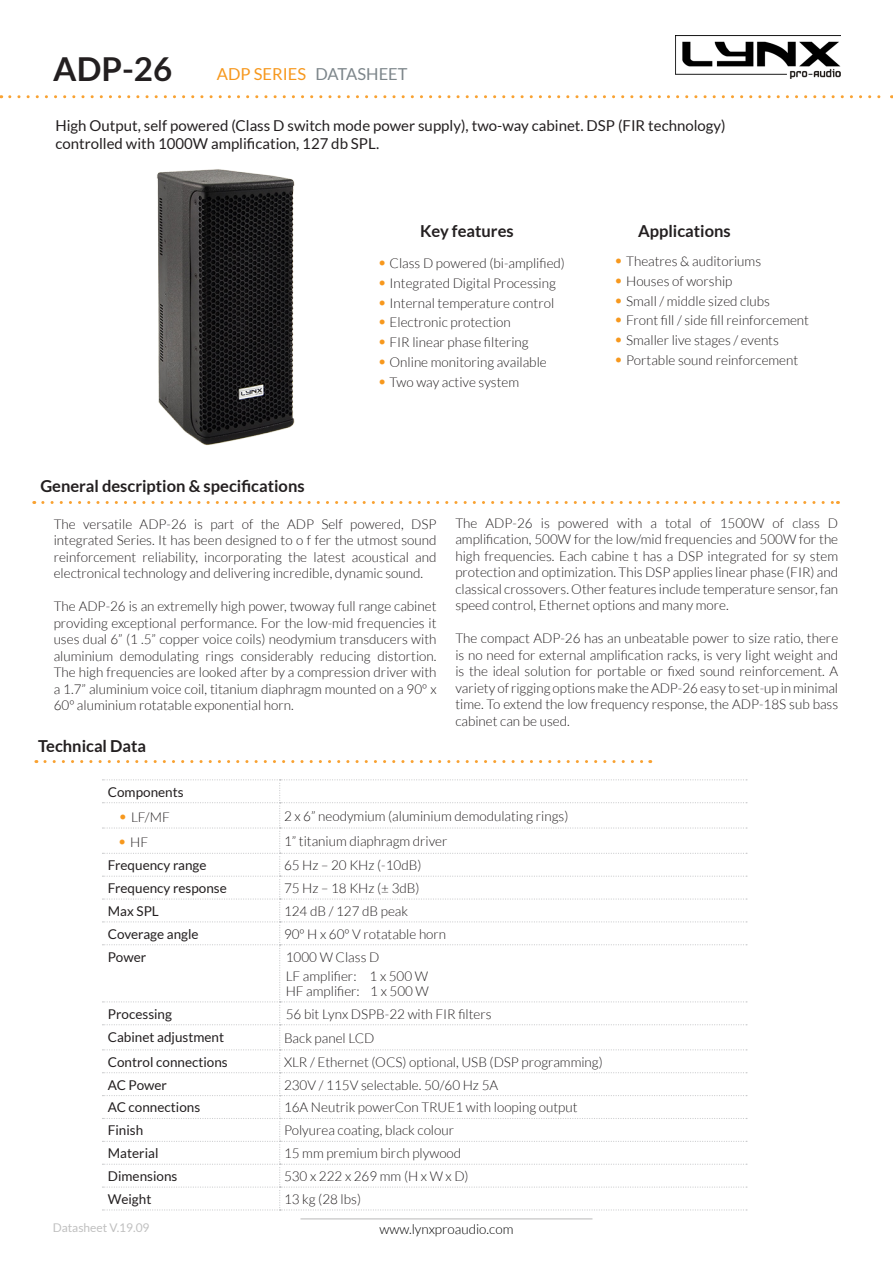
<style>
.page{position:relative;width:893px;height:1263px;background:#fff}
.page>*{position:absolute;margin:0;border:0;box-sizing:border-box;transform-origin:0 0}
.t1{font:700 33px "Lato";color:#231f20}
.t2{font:700 16.5px "Lato";color:#231f20}
.t3{font:16.5px "Lato";color:#f7981d}
.t4{font:15px/18px "Lato";color:#231f20}
.Estilo_de_párrafo_4{font:300 13.5px/16.5px "Lato";color:#231f20;text-align:justify}
.t5{font:13.5px "Lato";color:#231f20}
.t6{font:300 13.5px "Lato";color:#000}
.t7{font:12px "Lato";color:#c0c0c0}
.s1{color:#7d868b}
.s2{font-size:16.5px;color:#f7981d}
</style>
<div class="page">
<img style="left:675px;top:35px;width:165px;height:44px">
<hr style="left:300px;top:1218px;width:292px;height:1px;background:#c0c0c0">
<img style="left:157px;top:169px;width:138px;height:276px">
<svg style="left:43px;top:501px;width:795px;height:3px"></svg>
<svg style="left:10px;top:95px;width:882px;height:3px"></svg>
<svg style="left:45px;top:760px;width:606px;height:3px"></svg>
<svg style="left:102px;top:779px;width:645px;height:431px"></svg>
<p class="t1" style="left:53px;top:50px;width:120px">ADP-26</p>
<p class="t3" style="left:217px;top:65px;width:192px">ADP SERIES <span class="s1">DATASHEET</span></p>
<p class="t4" style="left:55px;top:116px;width:672px">High Output, self powered (Class D switch mode power supply), two-way cabinet. DSP (FIR technology) controlled with 1000W amplification, 127 db SPL.</p>
<p class="t2" style="left:420px;top:222px;width:95px">Key features</p>
<p class="Estilo_de_párrafo_4" style="left:377px;top:255px;width:189px"><span class="s2">•</span> Class D powered (bi-amplified)</p>
<p class="Estilo_de_párrafo_4" style="left:377px;top:275px;width:180px"><span class="s2">•</span> Integrated Digital Processing</p>
<p class="Estilo_de_párrafo_4" style="left:377px;top:294px;width:178px"><span class="s2">•</span> Internal temperature control</p>
<p class="Estilo_de_párrafo_4" style="left:377px;top:314px;width:135px"><span class="s2">•</span> Electronic protection</p>
<p class="Estilo_de_párrafo_4" style="left:377px;top:334px;width:153px"><span class="s2">•</span> FIR linear phase filtering</p>
<p class="Estilo_de_párrafo_4" style="left:377px;top:354px;width:171px"><span class="s2">•</span> Online monitoring available</p>
<p class="Estilo_de_párrafo_4" style="left:377px;top:374px;width:143px"><span class="s2">•</span> Two way active system</p>
<p class="t2" style="left:638px;top:222px;width:94px">Applications</p>
<p class="Estilo_de_párrafo_4" style="left:614px;top:253px;width:149px"><span class="s2">•</span> Theatres &amp; auditoriums</p>
<p class="Estilo_de_párrafo_4" style="left:614px;top:273px;width:120px"><span class="s2">•</span> Houses of worship</p>
<p class="Estilo_de_párrafo_4" style="left:614px;top:292px;width:158px"><span class="s2">•</span> Small / middle sized clubs</p>
<p class="Estilo_de_párrafo_4" style="left:614px;top:312px;width:197px"><span class="s2">•</span> Front fill / side fill reinforcement</p>
<p class="Estilo_de_párrafo_4" style="left:614px;top:332px;width:166px"><span class="s2">•</span> Smaller live stages / events</p>
<p class="Estilo_de_párrafo_4" style="left:614px;top:352px;width:186px"><span class="s2">•</span> Portable sound reinforcement</p>
<p class="t2" style="left:40px;top:476px;width:266px">General description &amp; specifications</p>
<p class="Estilo_de_párrafo_4" style="left:54px;top:516px;width:384px">The versatile ADP-26 is part of the ADP Self powered, DSP integrated Series. It has been designed to o f fer the utmost sound reinforcement reliability, incorporating the latest acoustical and electronical technology and delivering incredible, dynamic sound.</p>
<p class="Estilo_de_párrafo_4" style="left:54px;top:598px;width:384px">The ADP-26 is an extremelly high power, twoway full range cabinet providing exceptional performance. For the low-mid frequencies it uses dual 6” (1 .5” copper voice coils) neodymium transducers with aluminium demodulating rings considerably reducing distortion.<br>The high frequencies are looked after by a compression driver with a 1.7” aluminium voice coil, titanium diaphragm mounted on a 90º x 60º aluminium rotatable exponential horn.</p>
<p class="Estilo_de_párrafo_4" style="left:455px;top:514px;width:384px">The ADP-26 is powered with a total of 1500W of class D amplification, 500W for the low/mid frequencies and 500W for the high frequencies. Each cabine t has a DSP integrated for sy stem protection and optimization. This DSP applies linear phase (FIR) and classical crossovers. Other features include temperature sensor, fan speed control, Ethernet options and many more.</p>
<p class="Estilo_de_párrafo_4" style="left:455px;top:630px;width:384px">The compact ADP-26 has an unbeatable power to size ratio, there is no need for external amplification racks, is very light weight and is the ideal solution for portable or fixed sound reinforcement. A variety of rigging options make the ADP-26 easy to set-up in minimal</p>
<p class="Estilo_de_párrafo_4" style="left:455px;top:696px;width:384px">time. To extend the low frequency response, the ADP-18S sub bass cabinet can be used.</p>
<p class="t2" style="left:38px;top:737px;width:110px">Technical Data</p>
<p class="t5" style="left:108px;top:784px;width:77px">Components</p>
<p class="Estilo_de_párrafo_4" style="left:118px;top:809px;width:53px"><span class="s2">•</span> LF/MF</p>
<p class="Estilo_de_párrafo_4" style="left:284px;top:808px;width:286px">2 x 6” neodymium (aluminium demodulating rings)</p>
<p class="Estilo_de_párrafo_4" style="left:117px;top:834px;width:32px"><span class="s2">•</span> HF</p>
<p class="Estilo_de_párrafo_4" style="left:284px;top:833px;width:165px">1” titanium diaphragm driver</p>
<p class="t5" style="left:108px;top:858px;width:100px">Frequency range</p>
<p class="Estilo_de_párrafo_4" style="left:284px;top:857px;width:139px">65 Hz – 20 KHz (-10dB)</p>
<p class="t5" style="left:108px;top:881px;width:120px">Frequency response</p>
<p class="Estilo_de_párrafo_4" style="left:284px;top:880px;width:137px">75 Hz – 18 KHz (± 3dB)</p>
<p class="t5" style="left:108px;top:903px;width:53px">Max SPL</p>
<p class="Estilo_de_párrafo_4" style="left:284px;top:903px;width:126px">124 dB / 127 dB peak</p>
<p class="t5" style="left:108px;top:926px;width:92px">Coverage angle</p>
<p class="Estilo_de_párrafo_4" style="left:284px;top:926px;width:164px">90º H x 60º V rotatable horn</p>
<p class="t5" style="left:108px;top:949px;width:40px">Power</p>
<p class="Estilo_de_párrafo_4" style="left:286px;top:949px;width:95px">1000 W Class D</p>
<p class="Estilo_de_párrafo_4" style="left:286px;top:969px;width:145px;line-height:15px">LF amplifier: 1 x 500 W<br>HF amplifier: 1 x 500 W</p>
<p class="t5" style="left:108px;top:1006px;width:66px">Processing</p>
<p class="Estilo_de_párrafo_4" style="left:286px;top:1006px;width:207px">56 bit Lynx DSPB-22 with FIR filters</p>
<p class="t5" style="left:108px;top:1029px;width:118px">Cabinet adjustment</p>
<p class="Estilo_de_párrafo_4" style="left:284px;top:1030px;width:92px">Back panel LCD</p>
<p class="t5" style="left:108px;top:1054px;width:121px">Control connections</p>
<p class="Estilo_de_párrafo_4" style="left:284px;top:1054px;width:320px">XLR / Ethernet (OCS) optional, USB (DSP programming)</p>
<p class="t5" style="left:108px;top:1077px;width:61px">AC Power</p>
<p class="Estilo_de_párrafo_4" style="left:284px;top:1076px;width:216px">230V / 115V selectable. 50/60 Hz 5A</p>
<p class="t5" style="left:108px;top:1100px;width:94px">AC connections</p>
<p class="Estilo_de_párrafo_4" style="left:284px;top:1099px;width:295px">16A Neutrik powerCon TRUE1 with looping output</p>
<p class="t5" style="left:108px;top:1123px;width:37px">Finish</p>
<p class="Estilo_de_párrafo_4" style="left:284px;top:1122px;width:172px">Polyurea coating, black colour</p>
<p class="t5" style="left:108px;top:1146px;width:52px">Material</p>
<p class="Estilo_de_párrafo_4" style="left:284px;top:1145px;width:179px">15 mm premium birch plywood</p>
<p class="t5" style="left:108px;top:1169px;width:71px">Dimensions</p>
<p class="Estilo_de_párrafo_4" style="left:284px;top:1168px;width:186px">530 x 222 x 269 mm (H x W x D)</p>
<p class="t5" style="left:108px;top:1191px;width:45px">Weight</p>
<p class="Estilo_de_párrafo_4" style="left:284px;top:1191px;width:79px">13 kg (28 lbs)</p>
<p class="t7" style="left:53px;top:1221px;width:98px">Datasheet V.19.09</p>
<p class="t6" style="left:379px;top:1221px;width:135px">www.lynxproaudio.com</p>
</div>
